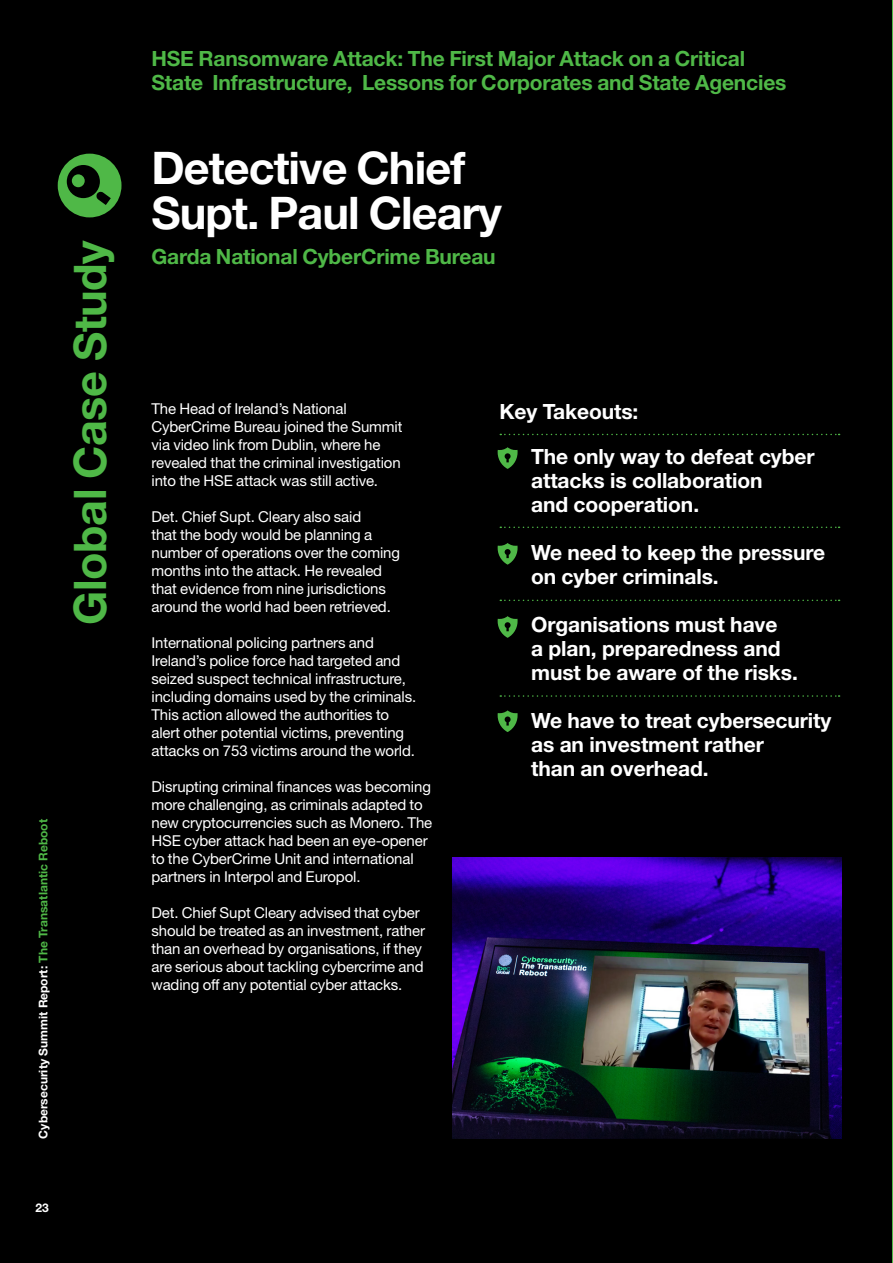
<style>
.page{position:relative;width:893px;height:1263px;background:#000}
.page>*{position:absolute;margin:0;border:0;box-sizing:border-box;transform-origin:0 0}
.t1{font:700 45px/45px "Helvetica Neue LT Std";letter-spacing:-.02em;color:#fff}
.t2{font:700 45px "Helvetica Neue LT Std";letter-spacing:-.01em;color:#4fb847}
.t3{font:700 21px/24px "Helvetica Neue LT Std";letter-spacing:-.005em;color:#fff}
.t4{font:700 21px/24px "Helvetica Neue LT Std";letter-spacing:-.01em;color:#4fb847}
.t5{font:15px/18px "Helvetica Neue LT Std";letter-spacing:-.01em;color:#fff}
.t6{font:700 12px "Helvetica Neue LT Std";color:#fff}
.s1{color:#4fb847}
</style>
<div class="page">
<div style="left:58px;top:154px;width:64px;height:63px;background:#4fb847;border-radius:50%"></div>
<div style="left:67px;top:165px;width:33px;height:33px;background:#000;border-radius:50%"></div>
<div style="left:72px;top:174px;width:13px;height:13px;background:#4fb847;border-radius:50%"></div>
<svg style="left:96px;top:191px;width:15px;height:14px"></svg>
<svg style="left:497px;top:447px;width:21px;height:22px"></svg>
<svg style="left:497px;top:543px;width:21px;height:22px"></svg>
<svg style="left:497px;top:616px;width:21px;height:22px"></svg>
<svg style="left:497px;top:710px;width:21px;height:22px"></svg>
<svg style="left:500px;top:434px;width:340px;height:1px"></svg>
<svg style="left:500px;top:527px;width:340px;height:1px"></svg>
<svg style="left:500px;top:600px;width:340px;height:1px"></svg>
<svg style="left:500px;top:695px;width:340px;height:2px"></svg>
<img style="left:453px;top:858px;width:389px;height:280px">
<p class="t2" style="left:62px;top:625px;width:387px;rotate:-90deg">Global Case Study</p>
<p class="t6" style="left:36px;top:1138px;width:321px;rotate:-90deg">Cybersecurity Summit Report: <span class="s1">The Transatlantic Reboot</span></p>
<p class="t6" style="left:36px;top:1200px;width:15px">23</p>
<p class="t4" style="left:151px;top:46px;width:636px">HSE Ransomware Attack: The First Major Attack on a Critical<br>State Infrastructure, Lessons for Corporates and State Agencies</p>
<p class="t1" style="left:151px;top:144px;width:352px">Detective Chief<br>Supt. Paul Cleary</p>
<p class="t4" style="left:151px;top:244px;width:346px">Garda National CyberCrime Bureau</p>
<p class="t5" style="left:151px;top:400px;width:253px">The Head of Ireland’s National CyberCrime Bureau joined the Summit via video link from Dublin, where he revealed that the criminal investigation into the HSE attack was still active.</p>
<p class="t5" style="left:151px;top:508px;width:250px">Det. Chief Supt. Cleary also said<br>that the body would be planning a number of operations over the coming months into the attack. He revealed that evidence from nine jurisdictions around the world had been retrieved.</p>
<p class="t5" style="left:151px;top:634px;width:266px">International policing partners and Ireland’s police force had targeted and seized suspect technical infrastructure, including domains used by the criminals.<br>This action allowed the authorities to alert other potential victims, preventing attacks on 753 victims around the world.</p>
<p class="t5" style="left:151px;top:778px;width:282px">Disrupting criminal finances was becoming more challenging, as criminals adapted to new cryptocurrencies such as Monero. The HSE cyber attack had been an eye-opener to the CyberCrime Unit and international partners in Interpol and Europol.</p>
<p class="t5" style="left:151px;top:904px;width:275px">Det. Chief Supt Cleary advised that cyber should be treated as an investment, rather than an overhead by organisations, if they are serious about tackling cybercrime and wading off any potential cyber attacks.</p>
<p class="t3" style="left:499px;top:399px;width:140px">Key Takeouts:</p>
<p class="t3" style="left:531px;top:444px;width:285px">The only way to defeat cyber attacks is collaboration<br>and cooperation.</p>
<p class="t3" style="left:531px;top:540px;width:296px">We need to keep the pressure on cyber criminals.</p>
<p class="t3" style="left:531px;top:612px;width:268px">Organisations must have<br>a plan, preparedness and must be aware of the risks.</p>
<p class="t3" style="left:531px;top:708px;width:302px">We have to treat cybersecurity as an investment rather<br>than an overhead.</p>
</div>
